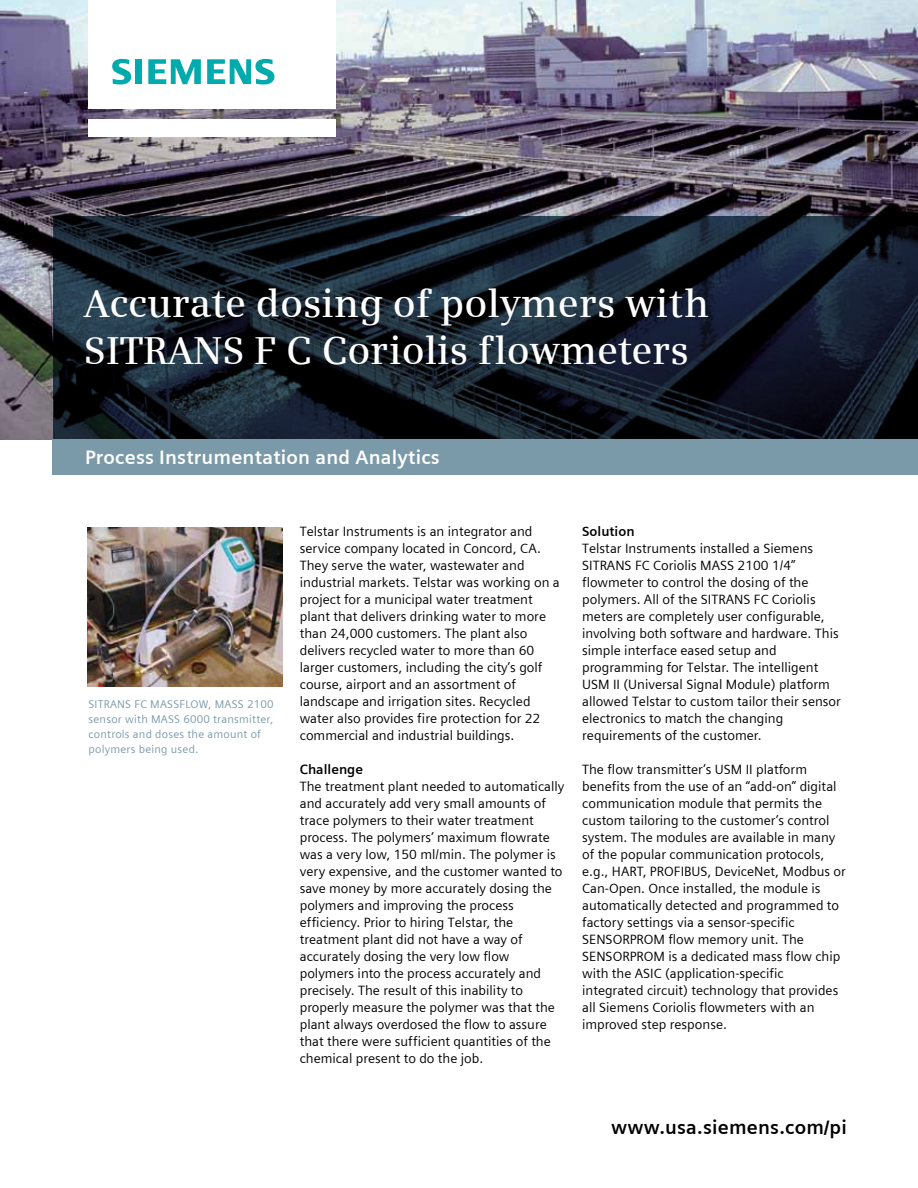
<style>
.page{position:relative;width:918px;height:1188px;background:#fff}
.page>*{position:absolute;margin:0;border:0;box-sizing:border-box;transform-origin:0 0}
.t1{font:600 39px/46.8px "Siemens Serif";color:#fff}
.t2{font:700 19.5px "Siemens Sans";letter-spacing:.01em;color:#fff}
.t3{font:700 19.5px "Siemens Sans";letter-spacing:.01em;color:#000}
.t4{font:13.5px/17px "Siemens Sans";color:#000}
.t5{font:700 13.5px "Siemens Sans";color:#000}
.t6{font:11.25px/14.9px "Siemens Sans";letter-spacing:.02em;color:#7b9aa9}
</style>
<div class="page">
<img style="left:0;top:0;width:918px;height:439px">
<div style="left:88px;top:119px;width:247px;height:17px;background:#fff"></div>
<div style="left:88px;top:0;width:247px;height:109px;background:#fff"></div>
<svg style="left:112px;top:59px;width:19px;height:26px"></svg>
<div style="left:135px;top:59px;width:7px;height:25px;background:#00aaad"></div>
<svg style="left:148px;top:59px;width:53px;height:25px"></svg>
<svg style="left:207px;top:59px;width:67px;height:26px"></svg>
<svg style="left:53px;top:217px;width:865px;height:222px;background:#121a25"></svg>
<div style="left:53px;top:439px;width:865px;height:36px;background:#7b9aa9"></div>
<img style="left:88px;top:528px;width:194px;height:158px">
<h1 class="t1" style="left:84px;top:280px;width:627px">Accurate dosing of polymers with<br>SITRANS F C Coriolis flowmeters</h1>
<h2 class="t2" style="left:85px;top:446px;width:356px">Process Instrumentation and Analytics</h2>
<p class="t6" style="left:89px;top:697px;width:187px">SITRANS FC MASSFLOW, MASS 2100 sensor with MASS 6000 transmitter, controls and doses the amount of polymers being used.</p>
<p class="t4" style="left:300px;top:523px;width:262px">Telstar Instruments is an integrator and service company located in Concord, CA.<br>They serve the water, wastewater and industrial markets. Telstar was working on a project for a municipal water treatment plant that delivers drinking water to more than 24,000 customers. The plant also delivers recycled water to more than 60 larger customers, including the city’s golf course, airport and an assortment of landscape and irrigation sites. Recycled water also provides fire protection for 22 commercial and industrial buildings.</p>
<p class="t5" style="left:300px;top:762px;width:65px">Challenge</p>
<p class="t4" style="left:300px;top:778px;width:266px">The treatment plant needed to automatically and accurately add very small amounts of trace polymers to their water treatment process. The polymers’ maximum flowrate was a very low, 150 ml/min. The polymer is very expensive, and the customer wanted to save money by more accurately dosing the polymers and improving the process efficiency. Prior to hiring Telstar, the treatment plant did not have a way of accurately dosing the very low flow polymers into the process accurately and precisely. The result of this inability to properly measure the polymer was that the plant always overdosed the flow to assure that there were sufficient quantities of the chemical present to do the job.</p>
<p class="t5" style="left:582px;top:524px;width:54px">Solution</p>
<p class="t4" style="left:582px;top:540px;width:260px">Telstar Instruments installed a Siemens SITRANS FC Coriolis MASS 2100 1/4” flowmeter to control the dosing of the polymers. All of the SITRANS FC Coriolis meters are completely user configurable, involving both software and hardware. This simple interface eased setup and programming for Telstar. The intelligent USM II (Universal Signal Module) platform allowed Telstar to custom tailor their sensor electronics to match the changing requirements of the customer.</p>
<p class="t4" style="left:582px;top:761px;width:265px">The flow transmitter’s USM II platform benefits from the use of an “add-on” digital communication module that permits the custom tailoring to the customer’s control system. The modules are available in many of the popular communication protocols, e.g., HART, PROFIBUS, DeviceNet, Modbus or Can-Open. Once installed, the module is automatically detected and programmed to factory settings via a sensor-specific SENSORPROM flow memory unit. The SENSORPROM is a dedicated mass flow chip with the ASIC (application-specific integrated circuit) technology that provides all Siemens Coriolis flowmeters with an improved step response.</p>
<h2 class="t3" style="left:611px;top:1116px;width:237px">www.usa.siemens.com/pi</h2>
</div>
